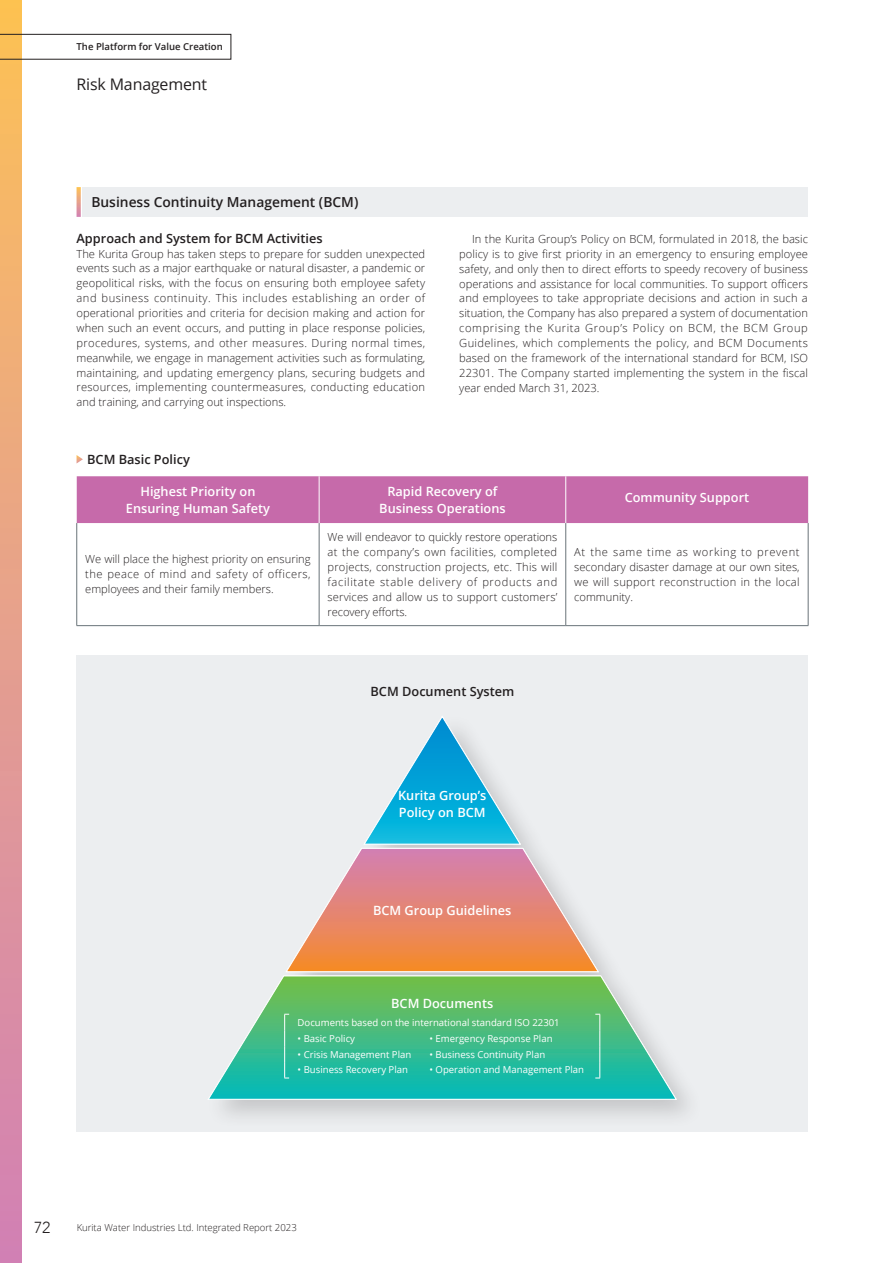
<style>
.page{position:relative;width:893px;height:1263px;background:#fff}
.page>*{position:absolute;margin:0;border:0;box-sizing:border-box;transform-origin:0 0}
.t1{font:15.9px "Open Sans";letter-spacing:-.01em;color:#231f20}
.t2{font:300 15.9px "Avenir";color:#231f20}
.t3{font:600 13.8px "Open Sans";color:#231f20}
.t4{font:600 12.75px/17px "Open Sans";color:#fff;text-align:center}
.t5{font:600 12.75px "Open Sans";color:#231f20}
.t6{font:300 11.1px/14.9px "Open Sans";letter-spacing:.01em;color:#231f20;text-align:justify}
.t7{font:9.6px "Open Sans";color:#fff}
.t8{font:300 9.6px "Open Sans";color:#231f20}
.t9{font:600 9.6px "Open Sans";color:#231f20}
</style>
<div class="page">
<div style="left:0;top:0;width:21px;height:1263px;background:linear-gradient(to bottom,#fcc15b,#d17fb9)"></div>
<div style="left:77px;top:655px;width:731px;height:476px;background:#eceef0"></div>
<div style="left:205px;top:711px;width:500px;height:418px;background:#231f20;opacity:.2"></div>
<svg style="left:286px;top:716px;width:313px;height:256px"></svg>
<svg style="left:208px;top:975px;width:469px;height:125px"></svg>
<div style="left:77px;top:476px;width:731px;height:47px;background:#c66aaa"></div>
<hr style="left:76px;top:523px;width:1px;height:102px;background:#697379">
<hr style="left:319px;top:523px;width:1px;height:102px;background:#697379">
<hr style="left:565px;top:523px;width:1px;height:102px;background:#697379">
<hr style="left:808px;top:523px;width:1px;height:102px;background:#697379">
<hr style="left:77px;top:625px;width:242px;height:1px;background:#697379">
<hr style="left:319px;top:625px;width:247px;height:1px;background:#697379">
<hr style="left:566px;top:625px;width:242px;height:1px;background:#697379">
<hr style="left:319px;top:476px;width:1px;height:47px;background:#fff">
<hr style="left:565px;top:476px;width:1px;height:47px;background:#fff">
<svg style="left:77px;top:455px;width:6px;height:8px"></svg>
<svg style="left:284px;top:1014px;width:5px;height:65px"></svg>
<svg style="left:595px;top:1014px;width:5px;height:65px"></svg>
<div style="left:83px;top:187px;width:725px;height:30px;background:#eceef0"></div>
<svg style="left:77px;top:187px;width:4px;height:30px"></svg>
<svg style="left:0;top:34px;width:231px;height:26px"></svg>
<p class="t9" style="left:77px;top:40px;width:148px">The Platform for Value Creation</p>
<h1 class="t1" style="left:77px;top:74px;width:132px">Risk Management</h1>
<p class="t3" style="left:91px;top:192px;width:268px">Business Continuity Management (BCM)</p>
<p class="t5" style="left:77px;top:229px;width:248px">Approach and System for BCM Activities</p>
<p class="t6" style="left:77px;top:246px;width:350px">The Kurita Group has taken steps to prepare for sudden unexpected events such as a major earthquake or natural disaster, a pandemic or geopolitical risks, with the focus on ensuring both employee safety and business continuity. This includes establishing an order of operational priorities and criteria for decision making and action for when such an event occurs, and putting in place response policies, procedures, systems, and other measures. During normal times, meanwhile, we engage in management activities such as formulating, maintaining, and updating emergency plans, securing budgets and resources, implementing countermeasures, conducting education and training, and carrying out inspections.</p>
<p class="t5" style="left:87px;top:450px;width:104px">BCM Basic Policy</p>
<p class="t6" style="left:459px;top:231px;width:350px;text-indent:13px">In the Kurita Group’s Policy on BCM, formulated in 2018, the basic policy is to give first priority in an emergency to ensuring employee safety, and only then to direct efforts to speedy recovery of business operations and assistance for local communities. To support officers and employees to take appropriate decisions and action in such a situation, the Company has also prepared a system of documentation comprising the Kurita Group’s Policy on BCM, the BCM Group Guidelines, which complements the policy, and BCM Documents based on the framework of the international standard for BCM, ISO 22301. The Company started implementing the system in the fiscal year ended March 31, 2023.</p>
<p class="t4" style="left:126px;top:482px;width:146px">Highest Priority on<br>Ensuring Human Safety</p>
<p class="t4" style="left:379px;top:482px;width:128px">Rapid Recovery of<br>Business Operations</p>
<p class="t4" style="left:625px;top:489px;width:126px">Community Support</p>
<p class="t6" style="left:85px;top:552px;width:227px">We will place the highest priority on ensuring the peace of mind and safety of officers, employees and their family members.</p>
<p class="t6" style="left:328px;top:529px;width:231px">We will endeavor to quickly restore operations at the company’s own facilities, completed projects, construction projects, etc. This will facilitate stable delivery of products and services and allow us to support customers’ recovery efforts.</p>
<p class="t6" style="left:574px;top:544px;width:227px">At the same time as working to prevent secondary disaster damage at our own sites, we will support reconstruction in the local community.</p>
<p class="t5" style="left:371px;top:682px;width:145px">BCM Document System</p>
<p class="t4" style="left:398px;top:786px;width:90px;text-align:left">Kurita Group’s<br>Policy on BCM</p>
<p class="t4" style="left:373px;top:901px;width:140px">BCM Group Guidelines</p>
<p class="t4" style="left:391px;top:994px;width:104px">BCM Documents</p>
<p class="t7" style="left:298px;top:1015px;width:264px">Documents based on the international standard ISO 22301</p>
<p class="t7" style="left:298px;top:1031px;width:59px">• Basic Policy</p>
<p class="t7" style="left:429px;top:1031px;width:125px">• Emergency Response Plan</p>
<p class="t7" style="left:298px;top:1047px;width:115px">• Crisis Management Plan</p>
<p class="t7" style="left:429px;top:1047px;width:117px">• Business Continuity Plan</p>
<p class="t7" style="left:298px;top:1063px;width:112px">• Business Recovery Plan</p>
<p class="t7" style="left:429px;top:1063px;width:156px">• Operation and Management Plan</p>
<h1 class="t2" style="left:34px;top:1218px;width:18px">72</h1>
<p class="t8" style="left:77px;top:1221px;width:222px">Kurita Water Industries Ltd. Integrated Report 2023</p>
</div>
